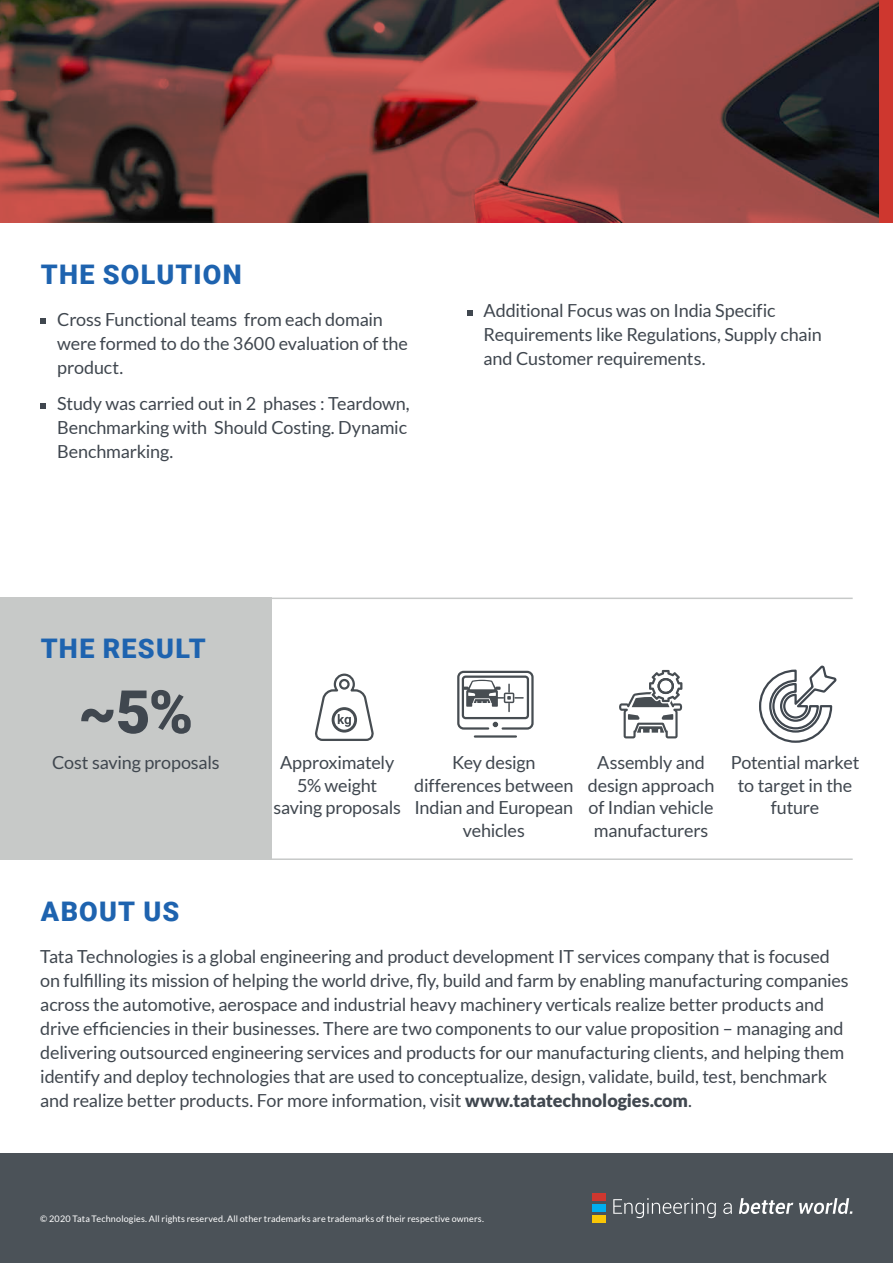
<style>
.page{position:relative;width:893px;height:1263px;background:#fff}
.page>*{position:absolute;margin:0;border:0;box-sizing:border-box;transform-origin:0 0}
.t1{font:900 60px "Roboto";color:#40474f}
.t2{font:900 27px "Roboto";letter-spacing:.045em;color:#1e63af}
.t3{font:18px/24px "Lato";letter-spacing:-.01em;color:#40474f;text-align:center}
.t4{font:9px "Lato";letter-spacing:.02em;color:#fff}
.s1{font-weight:900}
</style>
<div class="page">
<div style="left:0;top:598px;width:272px;height:262px;background:#c7c9c8"></div>
<div style="left:0;top:1153px;width:893px;height:110px;background:#4b5258"></div>
<div style="left:592px;top:1194px;width:13px;height:7px;background:#ce372f"></div>
<div style="left:592px;top:1204px;width:13px;height:8px;background:#00aeef"></div>
<div style="left:592px;top:1215px;width:13px;height:7px;background:#f9c606"></div>
<svg style="left:613px;top:1198px;width:239px;height:20px"></svg>
<svg style="left:0;top:0;width:879px;height:223px;background:#7c3e3c"></svg>
<div style="left:879px;top:0;width:14px;height:223px;background:#ce372f"></div>
<svg style="left:40px;top:318px;width:6px;height:6px"></svg>
<svg style="left:40px;top:403px;width:6px;height:6px"></svg>
<svg style="left:467px;top:310px;width:6px;height:5px"></svg>
<hr style="left:40px;top:858px;width:813px;height:2px;background:#c7c9c8">
<hr style="left:40px;top:598px;width:813px;height:1px;background:#c7c9c8">
<svg style="left:759px;top:665px;width:78px;height:78px"></svg>
<svg style="left:457px;top:670px;width:77px;height:68px"></svg>
<svg style="left:619px;top:670px;width:63px;height:68px"></svg>
<svg style="left:315px;top:673px;width:59px;height:68px"></svg>
<h2 class="t2" style="left:41px;top:255px;width:202px">THE SOLUTION</h2>
<p class="t3" style="left:57px;top:307px;width:352px;text-align:left">Cross Functional teams from each domain were formed to do the 3600 evaluation of the product.</p>
<p class="t3" style="left:57px;top:392px;width:354px;text-align:left">Study was carried out in 2 phases : Teardown,<br>Benchmarking with Should Costing. Dynamic<br>Benchmarking.</p>
<h2 class="t2" style="left:41px;top:629px;width:159px">THE RESULT</h2>
<h1 class="t1" style="left:78px;top:670px;width:116px">~5%</h1>
<p class="t3" style="left:484px;top:298px;width:340px;text-align:left">Additional Focus was on India Specific<br>Requirements like Regulations, Supply chain and Customer requirements.</p>
<p class="t3" style="left:52px;top:751px;width:169px">Cost saving proposals</p>
<p class="t3" style="left:273px;top:751px;width:129px;line-height:22.5px">Approximately<br>5% weight saving proposals</p>
<p class="t3" style="left:414px;top:751px;width:161px;line-height:22.5px">Key design differences between<br>Indian and European vehicles</p>
<p class="t3" style="left:731px;top:751px;width:130px;line-height:22.5px">Potential market to target in the future</p>
<p class="t3" style="left:588px;top:751px;width:128px;line-height:22.5px">Assembly and design approach of Indian vehicle manufacturers</p>
<h2 class="t2" style="left:41px;top:892px;width:140px">ABOUT US</h2>
<p class="t3" style="left:40px;top:944px;width:810px;text-align:left">Tata Technologies is a global engineering and product development IT services company that is focused on fulfilling its mission of helping the world drive, fly, build and farm by enabling manufacturing companies across the automotive, aerospace and industrial heavy machinery verticals realize better products and drive efficiencies in their businesses. There are two components to our value proposition – managing and delivering outsourced engineering services and products for our manufacturing clients, and helping them identify and deploy technologies that are used to conceptualize, design, validate, build, test, benchmark and realize better products. For more information, visit <span class="s1">www.tatatechnologies.com</span>.</p>
<p class="t4" style="left:40px;top:1213px;width:445px">© 2020 Tata Technologies. All rights reserved. All other trademarks are trademarks of their respective owners.</p>
</div>
